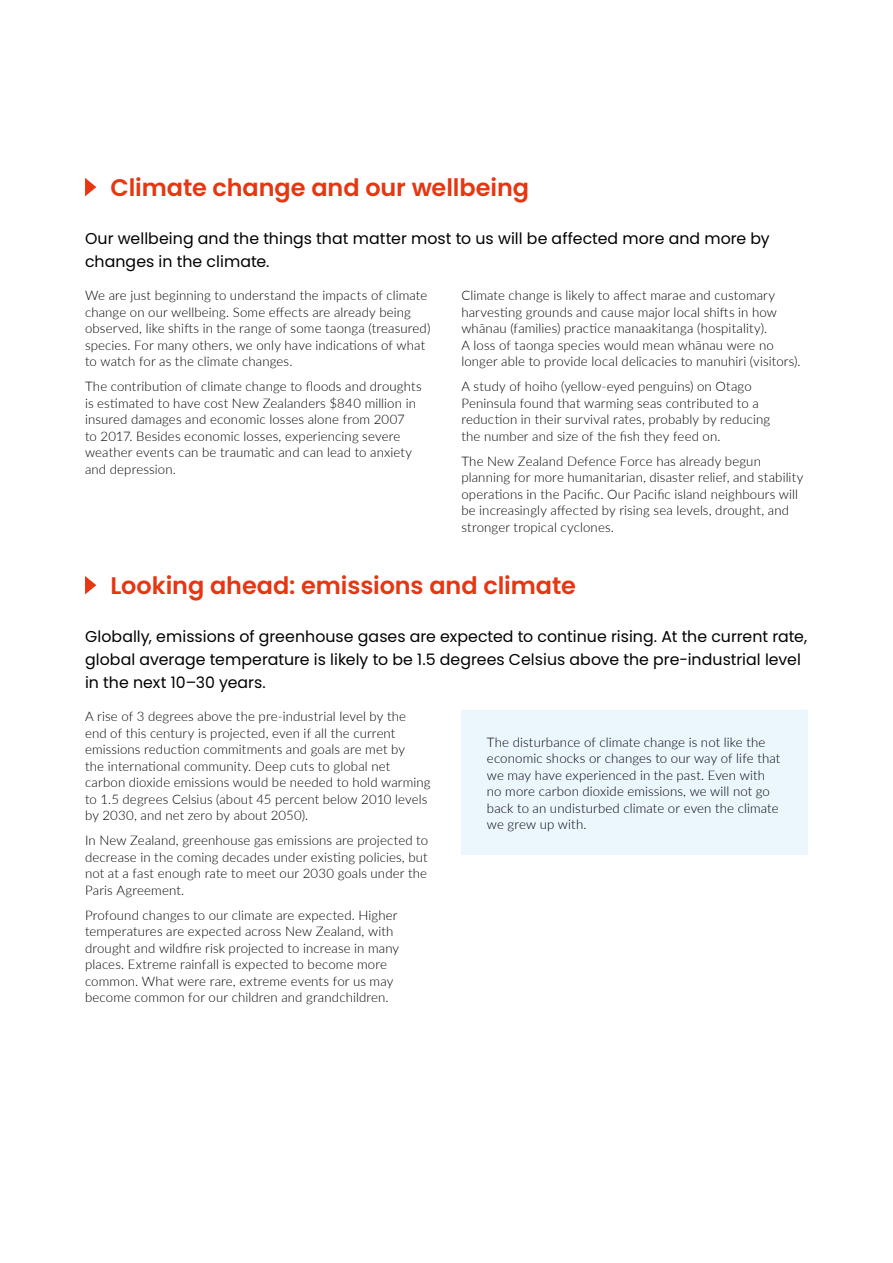
<style>
.page{position:relative;width:893px;height:1263px;background:#fff}
.page>*{position:absolute;margin:0;border:0;box-sizing:border-box;transform-origin:0 0}
.t1{font:600 24px "Poppins";letter-spacing:-.005em;color:#e63612}
.t2{font:15.75px/22.5px "Poppins";letter-spacing:.005em;color:#000}
.t3{font:300 13.2px/16.5px "Lato";letter-spacing:.01em;color:#000}
</style>
<div class="page">
<svg style="left:85px;top:178px;width:11px;height:18px"></svg>
<svg style="left:85px;top:576px;width:11px;height:18px"></svg>
<div style="left:461px;top:710px;width:347px;height:145px;background:#ecf6fd"></div>
<h1 class="t1" style="left:111px;top:174px;width:420px">Climate change and our wellbeing</h1>
<p class="t2" style="left:85px;top:228px;width:686px">Our wellbeing and the things that matter most to us will be affected more and more by changes in the climate.</p>
<p class="t3" style="left:85px;top:287px;width:347px">We are just beginning to understand the impacts of climate change on our wellbeing. Some effects are already being observed, like shifts in the range of some taonga (treasured) species. For many others, we only have indications of what to watch for as the climate changes.</p>
<p class="t3" style="left:85px;top:378px;width:338px">The contribution of climate change to floods and droughts is estimated to have cost New Zealanders $840 million in insured damages and economic losses alone from 2007<br>to 2017. Besides economic losses, experiencing severe weather events can be traumatic and can lead to anxiety and depression.</p>
<p class="t3" style="left:461px;top:287px;width:341px">Climate change is likely to affect marae and customary harvesting grounds and cause major local shifts in how whānau (families) practice manaakitanga (hospitality).<br>A loss of taonga species would mean whānau were no longer able to provide local delicacies to manuhiri (visitors).</p>
<p class="t3" style="left:461px;top:378px;width:310px">A study of hoiho (yellow-eyed penguins) on Otago Peninsula found that warming seas contributed to a reduction in their survival rates, probably by reducing the number and size of the fish they feed on.</p>
<p class="t3" style="left:461px;top:452px;width:343px">The New Zealand Defence Force has already begun planning for more humanitarian, disaster relief, and stability operations in the Pacific. Our Pacific island neighbours will be increasingly affected by rising sea levels, drought, and stronger tropical cyclones.</p>
<h1 class="t1" style="left:111px;top:572px;width:467px">Looking ahead: emissions and climate</h1>
<p class="t2" style="left:85px;top:626px;width:724px">Globally, emissions of greenhouse gases are expected to continue rising. At the current rate, global average temperature is likely to be 1.5 degrees Celsius above the pre-industrial level in the next 10–30 years.</p>
<p class="t3" style="left:85px;top:707px;width:347px">A rise of 3 degrees above the pre-industrial level by the end of this century is projected, even if all the current emissions reduction commitments and goals are met by<br>the international community. Deep cuts to global net carbon dioxide emissions would be needed to hold warming to 1.5 degrees Celsius (about 45 percent below 2010 levels by 2030, and net zero by about 2050).</p>
<p class="t3" style="left:85px;top:831px;width:345px;text-align:justify">In New Zealand, greenhouse gas emissions are projected to decrease in the coming decades under existing policies, but not at a fast enough rate to meet our 2030 goals under the Paris Agreement.</p>
<p class="t3" style="left:85px;top:906px;width:316px">Profound changes to our climate are expected. Higher temperatures are expected across New Zealand, with drought and wildfire risk projected to increase in many places. Extreme rainfall is expected to become more common. What were rare, extreme events for us may become common for our children and grandchildren.</p>
<p class="t3" style="left:487px;top:733px;width:295px">The disturbance of climate change is not like the economic shocks or changes to our way of life that we may have experienced in the past. Even with no more carbon dioxide emissions, we will not go back to an undisturbed climate or even the climate we grew up with.</p>
</div>
